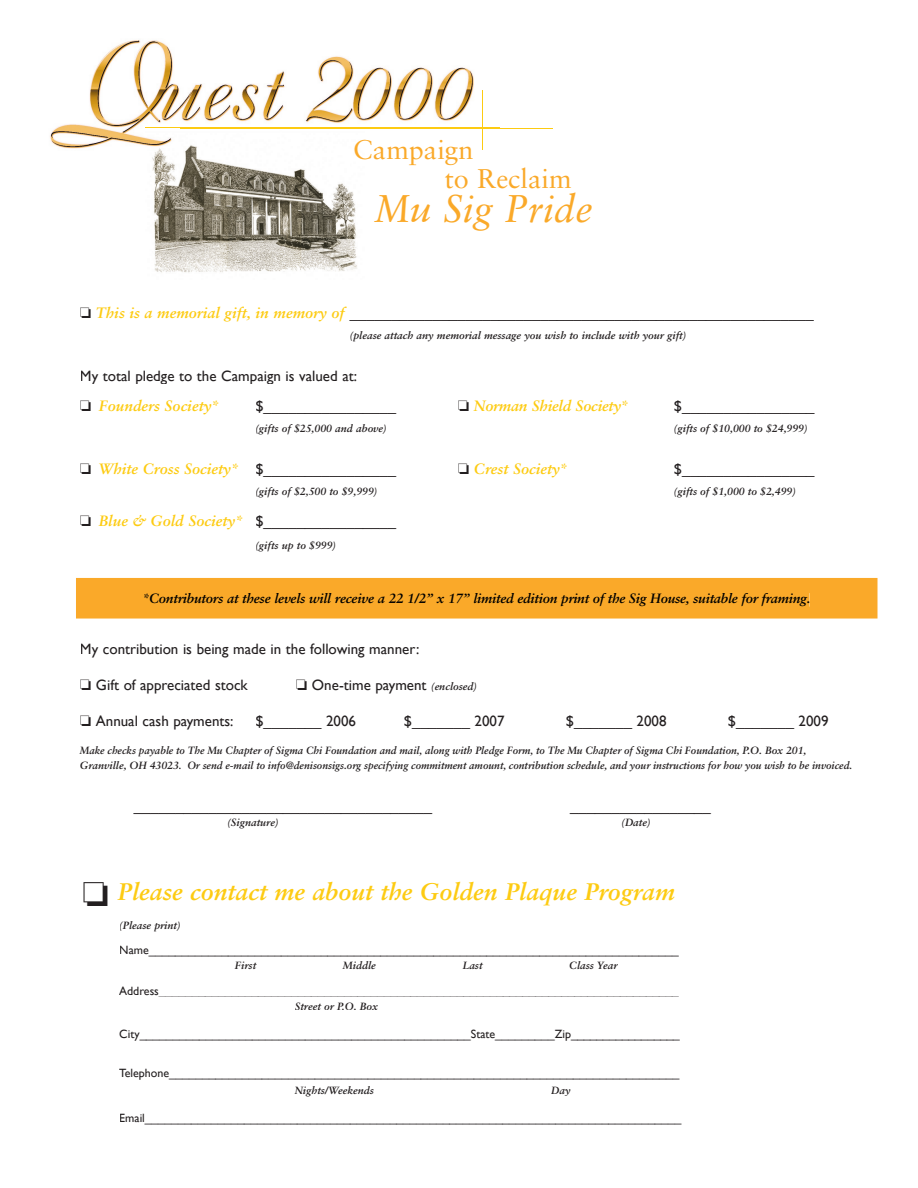
<style>
.page{position:relative;width:918px;height:1188px;background:#fff}
.page>*{position:absolute;margin:0;border:0;box-sizing:border-box;transform-origin:0 0}
.t1{font:italic 38.55px "Sabon";color:#faa929}
.t2{font:27px/29px "Sabon";color:#faa929}
.t3{font:italic 700 24px "Sabon";color:#fdcb12}
.t4{font:15px "Gill Sans";color:#231f20}
.t5{font:italic 700 15px "Sabon";color:#fdcb12}
.t6{font:italic 700 13.5px "Sabon";letter-spacing:-.02em;color:#000}
.t7{font:12px "Gill Sans";color:#231f20}
.t8{font:italic 700 10.5px/15px "Sabon";color:#231f20;scale:.96 1}
.t9{font:italic 700 10.5px "Sabon";color:#231f20}
.s1{font-family:"Sabon";font-weight:700;font-style:italic;color:#fdcb12}
.s2{font-family:"Gill Sans";font-weight:400;font-style:normal;color:#231f20}
.s3{font-family:"Sabon";font-weight:700;font-style:italic;font-size:10.5px}
</style>
<div class="page">
<div style="left:76px;top:578px;width:802px;height:41px;background:#faa929"></div>
<div style="left:145px;top:593px;width:664px;height:14px;background:#faa929"></div>
<img style="left:50px;top:40px;width:444px;height:233px">
<hr style="left:145px;top:127px;width:355px;height:1px;background:#fdcb12">
<hr style="left:180px;top:129px;width:372px;height:1px;background:#fdcb12">
<hr style="left:482px;top:90px;width:1px;height:60px;background:#fdcb12">
<h2 class="t2" style="left:445px;top:135px;width:128px;text-indent:-91px">Campaign<br>to Reclaim</h2>
<h1 class="t1" style="left:374px;top:187px;width:220px">Mu Sig Pride</h1>
<p class="t4" style="left:96px;top:304px;width:719px"><span class="s1">This is a memorial gift, in memory of</span> ________________________________________________________</p>
<p class="t9" style="left:350px;top:329px;width:338px">(please attach any memorial message you wish to include with your gift)</p>
<p class="t4" style="left:80px;top:367px;width:279px">My total pledge to the Campaign is valued at:</p>
<p class="t5" style="left:99px;top:396px;width:121px">Founders Society*</p>
<p class="t4" style="left:255px;top:397px;width:142px">$________________</p>
<p class="t5" style="left:474px;top:396px;width:155px">Norman Shield Society*</p>
<p class="t4" style="left:674px;top:397px;width:142px">$________________</p>
<p class="t9" style="left:255px;top:422px;width:133px">(gifts of $25,000 and above)</p>
<p class="t9" style="left:674px;top:422px;width:135px">(gifts of $10,000 to $24,999)</p>
<p class="t5" style="left:99px;top:459px;width:299px">White Cross Society* <span class="s2">$________________</span></p>
<p class="t5" style="left:474px;top:459px;width:94px">Crest Society*</p>
<p class="t4" style="left:674px;top:460px;width:142px">$________________</p>
<p class="t9" style="left:255px;top:485px;width:123px">(gifts of $2,500 to $9,999)</p>
<p class="t9" style="left:674px;top:485px;width:123px">(gifts of $1,000 to $2,499)</p>
<p class="t5" style="left:99px;top:512px;width:299px">Blue &amp; Gold Society* <span class="s2">$________________</span></p>
<p class="t9" style="left:255px;top:539px;width:82px">(gifts up to $999)</p>
<p class="t6" style="left:143px;top:590px;width:669px">*Contributors at these levels will receive a 22 1/2” x 17” limited edition print of the Sig House, suitable for framing.</p>
<p class="t4" style="left:80px;top:640px;width:341px">My contribution is being made in the following manner:</p>
<p class="t4" style="left:96px;top:676px;width:153px">Gift of appreciated stock</p>
<p class="t4" style="left:312px;top:676px;width:167px">One-time payment <span class="s3">(enclosed)</span></p>
<p class="t4" style="left:96px;top:712px;width:139px">Annual cash payments:</p>
<p class="t4" style="left:255px;top:712px;width:102px">$_______ 2006</p>
<p class="t4" style="left:404px;top:712px;width:102px">$_______ 2007</p>
<p class="t4" style="left:566px;top:712px;width:102px">$_______ 2008</p>
<p class="t4" style="left:728px;top:712px;width:102px">$_______ 2009</p>
<p class="t8" style="left:80px;top:743px;width:806px">Make checks payable to The Mu Chapter of Sigma Chi Foundation and mail, along with Pledge Form, to The Mu Chapter of Sigma Chi Foundation, P.O. Box 201,<br>Granville, OH 43023. Or send e-mail to info@denisonsigs.org specifying commitment amount, contribution schedule, and your instructions for how you wish to be invoiced.</p>
<p class="t4" style="left:134px;top:797px;width:300px">____________________________________</p>
<p class="t4" style="left:570px;top:797px;width:142px">_________________</p>
<p class="t9" style="left:227px;top:816px;width:53px">(Signature)</p>
<p class="t9" style="left:622px;top:816px;width:30px">(Date)</p>
<h3 class="t3" style="left:118px;top:877px;width:559px">Please contact me about the Golden Plaque Program</h3>
<p class="t9" style="left:119px;top:919px;width:63px">(Please print)</p>
<p class="t7" style="left:119px;top:943px;width:561px">Name________________________________________________________________________________</p>
<p class="t9" style="left:235px;top:959px;width:23px">First</p>
<p class="t9" style="left:343px;top:959px;width:35px">Middle</p>
<p class="t9" style="left:463px;top:959px;width:21px">Last</p>
<p class="t9" style="left:569px;top:959px;width:50px">Class Year</p>
<p class="t7" style="left:119px;top:984px;width:561px">Address_______________________________________________________________________________</p>
<p class="t9" style="left:295px;top:1000px;width:85px">Street or P.O. Box</p>
<p class="t7" style="left:119px;top:1027px;width:562px">City__________________________________________________State_________Zip_________________</p>
<p class="t7" style="left:119px;top:1066px;width:561px">Telephone_____________________________________________________________________________</p>
<p class="t9" style="left:295px;top:1084px;width:81px">Nights/Weekends</p>
<p class="t9" style="left:551px;top:1084px;width:21px">Day</p>
<p class="t7" style="left:119px;top:1111px;width:564px">Email_________________________________________________________________________________</p>
</div>
